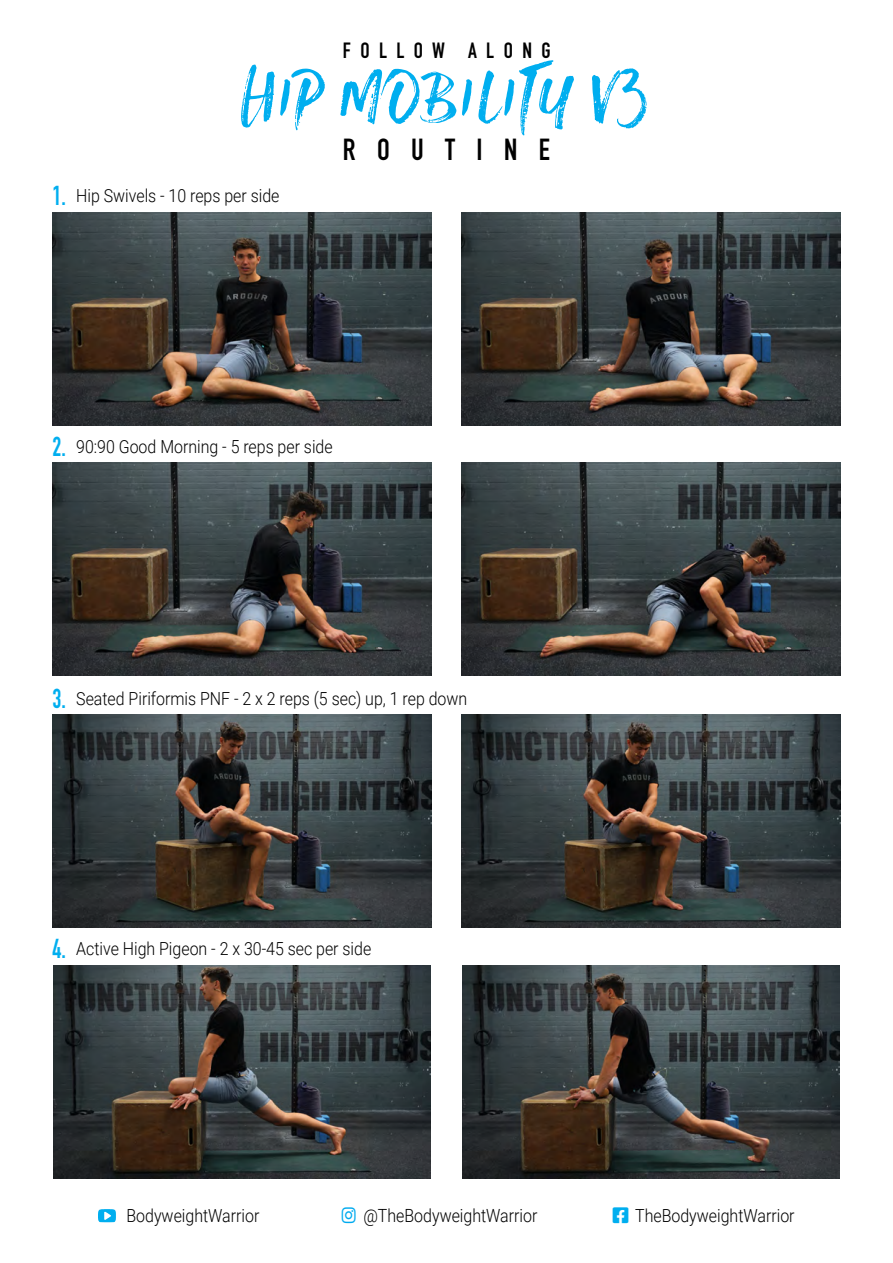
<style>
.page{position:relative;width:893px;height:1263px;background:#fff}
.page>*{position:absolute;margin:0;border:0;box-sizing:border-box;transform-origin:0 0}
.t1{font:72px "STONEHARBOUR";letter-spacing:.06em;color:#00aeef;scale:.89 1}
.t2{font:700 30px "DIN Condensed";letter-spacing:.715em;color:#000}
.t3{font:700 21.75px "DIN Condensed";letter-spacing:.435em;color:#000}
.t4{font:300 18.15px "Roboto";color:#010101;scale:.88 1}
.t5{font:300 18px "Roboto";color:#000;scale:.89 1}
.t6{font:300 18px "Roboto";color:#010101;scale:.89 1}
.s1{font-family:"DIN Condensed";font-weight:700;font-size:27px;color:#00aeef}
</style>
<div class="page">
<img style="left:53px;top:212px;width:379px;height:213px">
<img style="left:461px;top:212px;width:379px;height:213px">
<img style="left:53px;top:463px;width:378px;height:212px">
<img style="left:462px;top:463px;width:378px;height:212px">
<img style="left:53px;top:715px;width:379px;height:213px">
<img style="left:461px;top:715px;width:379px;height:213px">
<img style="left:53px;top:966px;width:378px;height:212px">
<img style="left:462px;top:966px;width:378px;height:212px">
<img style="left:98px;top:1209px;width:18px;height:14px">
<p class="t3" style="left:343px;top:36px;width:209px">FOLLOW ALONG</p>
<h1 class="t1" style="left:242px;top:43px;width:457px">HIP MOBILITY V3</h1>
<p class="t5" style="left:53px;top:183px;width:256px"><span class="s1">1.</span> Hip Swivels - 10 reps per side</p>
<h2 class="t2" style="left:343px;top:130px;width:208px">ROUTINE</h2>
<p class="t5" style="left:53px;top:434px;width:316px"><span class="s1">2.</span> 90:90 Good Morning - 5 reps per side</p>
<p class="t5" style="left:53px;top:686px;width:467px"><span class="s1">3.</span> Seated Piriformis PNF - 2 x 2 reps (5 sec) up, 1 rep down</p>
<p class="t5" style="left:53px;top:936px;width:360px"><span class="s1">4.</span> Active High Pigeon - 2 x 30-45 sec per side</p>
<p class="t5" style="left:126px;top:1203px;width:151px">BodyweightWarrior</p>
<p class="t4" style="left:363px;top:1203px;width:199px">@TheBodyweightWarrior</p>
<p class="t6" style="left:635px;top:1203px;width:181px">TheBodyweightWarrior</p>
</div>
